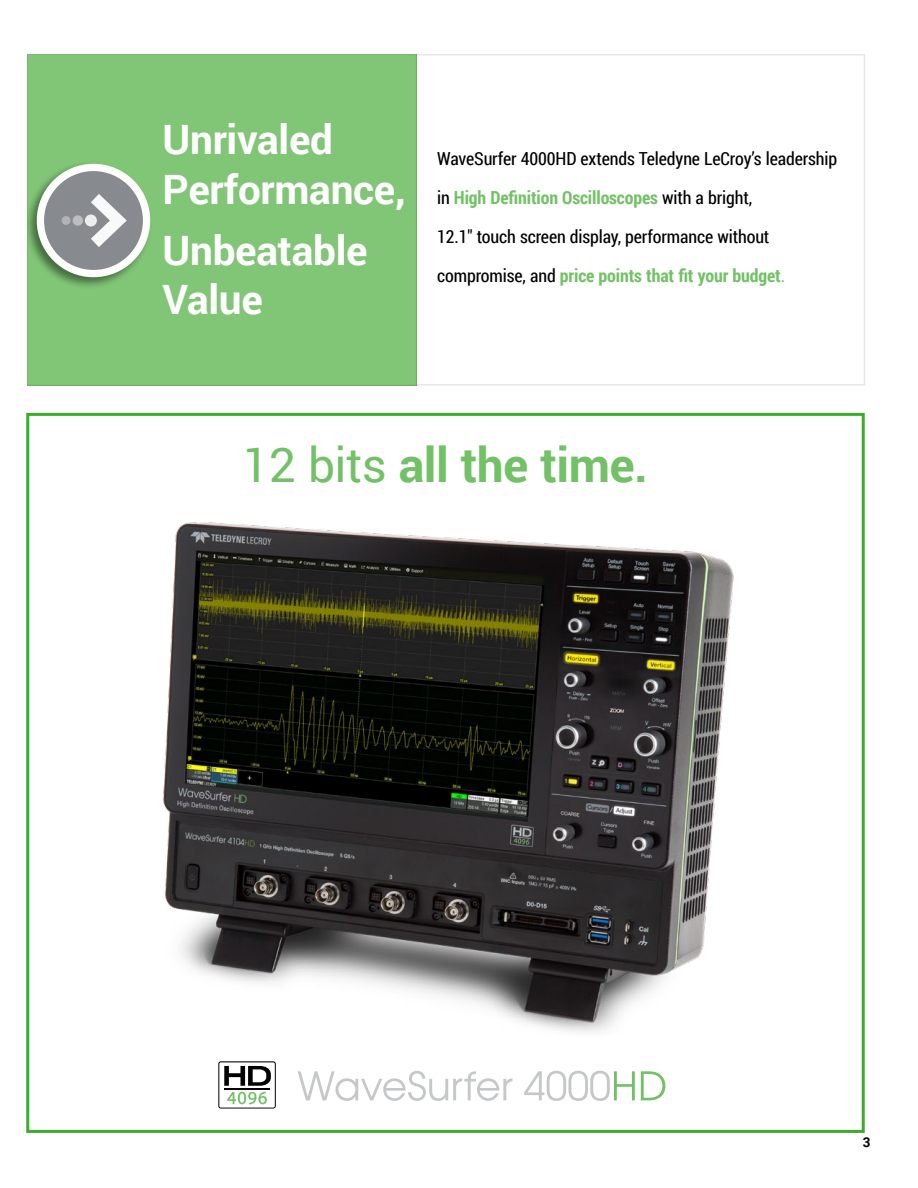
<style>
.page{position:relative;width:918px;height:1188px;background:#fff}
.page>*{position:absolute;margin:0;border:0;box-sizing:border-box;transform-origin:0 0}
.t1{font:700 47.85px "Roboto";letter-spacing:-.01em;color:#73c167}
.t2{font:700 40.5px/49.5px "Roboto";letter-spacing:-.005em;color:#fff}
.t3{font:18px/39px "Roboto Condensed";letter-spacing:-.005em;color:#000}
.t4{font:700 13.5px "Roboto";color:#000}
.s1{font-weight:700;color:#73c167}
.s2{color:#73c167}
.s3{font-weight:400}
</style>
<div class="page">
<div style="left:26px;top:413px;width:839px;height:720px;border:3px solid #3aad2c"></div>
<img style="left:163px;top:522px;width:571px;height:510px">
<div style="left:414px;top:54px;width:451px;height:332px;background:#fff;border:2px solid #e6e7e8"></div>
<div style="left:26px;top:52px;width:392px;height:335px;background:#81c676"></div>
<div style="left:25px;top:161px;width:128px;height:128px;background:#000;opacity:.45"></div>
<div style="left:40px;top:167px;width:107px;height:107px;background:#878a8e;border-radius:50%"></div>
<div style="left:37px;top:164px;width:113px;height:113px;border:7px solid #fff;border-radius:50%"></div>
<svg style="left:91px;top:194px;width:36px;height:53px"></svg>
<div style="left:62px;top:216px;width:8px;height:9px;background:#b0b2b5;border-radius:50%"></div>
<div style="left:73px;top:215px;width:10px;height:11px;background:#bcbec0;border-radius:50%"></div>
<svg style="left:85px;top:214px;width:12px;height:13px"></svg>
<svg style="left:218px;top:1061px;width:58px;height:48px"></svg>
<svg style="left:298px;top:1071px;width:214px;height:30px"></svg>
<svg style="left:524px;top:1071px;width:111px;height:30px"></svg>
<svg style="left:641px;top:1071px;width:24px;height:29px"></svg>
<h2 class="t2" style="left:163px;top:114px;width:244px">Unrivaled<br>Performance,</h2>
<h2 class="t2" style="left:163px;top:224px;width:207px">Unbeatable<br>Value</h2>
<p class="t3" style="left:437px;top:138px;width:402px">WaveSurfer 4000HD extends Teledyne LeCroy’s leadership in <span class="s1">High Definition Oscilloscopes</span> with a bright,<br>12.1" touch screen display, performance without compromise, and <span class="s1">price points that fit your budget</span><span class="s2">.</span></p>
<h1 class="t1" style="left:243px;top:432px;width:407px"><span class="s3">12 bits</span> all the time.</h1>
<p class="t4" style="left:863px;top:1133px;width:9px">3</p>
</div>
